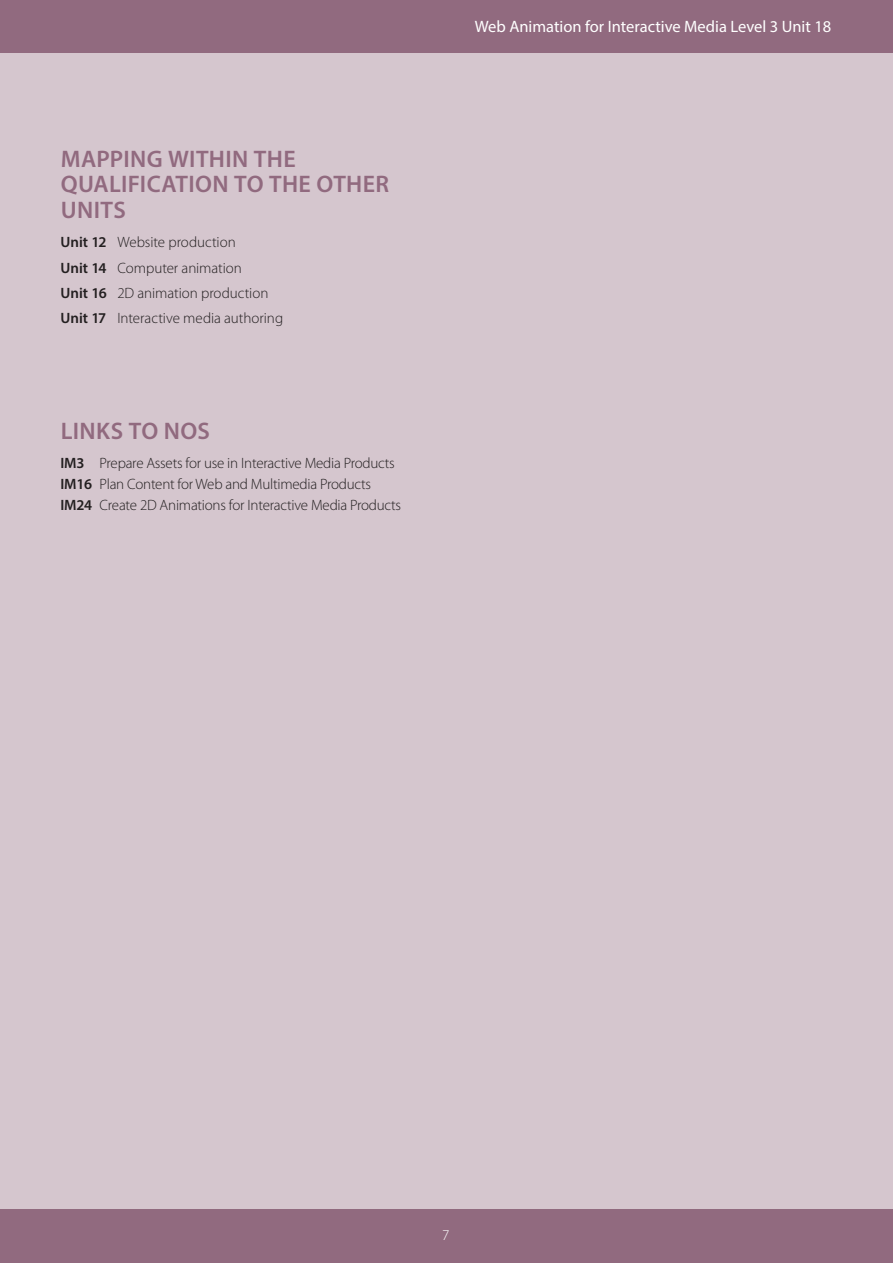
<style>
.page{position:relative;width:893px;height:1263px;background:#fff}
.page>*{position:absolute;margin:0;border:0;box-sizing:border-box;transform-origin:0 0}
.subhead{font:600 24px/25.5px "Myriad Pro";letter-spacing:.015em;color:#916a7f}
.t1{font:16.5px "Myriad Pro";color:#fff}
.body{font:300 15px "Myriad Pro";letter-spacing:-.015em;color:#231f20}
.t2{font:300 15px "Myriad Pro";color:#fff}
.s1{font-weight:600}
</style>
<div class="page">
<div style="left:0;top:1209px;width:893px;height:54px;background:#916a7f"></div>
<div style="left:0;top:0;width:893px;height:54px;background:#916a7f"></div>
<div style="left:0;top:53px;width:893px;height:1155px;background:#d5c6ce"></div>
<p class="subhead" style="left:61px;top:145px;width:330px">MAPPING WITHIN THE<br>QUALIFICATION TO THE OTHER<br>UNITS</p>
<p class="body" style="left:61px;top:234px;width:177px"><span class="s1">Unit 12</span> Website production</p>
<p class="body" style="left:61px;top:259px;width:183px"><span class="s1">Unit 14</span> Computer animation</p>
<p class="body" style="left:61px;top:285px;width:209px"><span class="s1">Unit 16</span> 2D animation production</p>
<p class="body" style="left:61px;top:310px;width:224px"><span class="s1">Unit 17</span> Interactive media authoring</p>
<p class="subhead" style="left:61px;top:417px;width:151px">LINKS TO NOS</p>
<p class="body" style="left:61px;top:455px;width:336px"><span class="s1">IM3</span> Prepare Assets for use in Interactive Media Products</p>
<p class="body" style="left:61px;top:476px;width:312px"><span class="s1">IM16</span> Plan Content for Web and Multimedia Products</p>
<p class="body" style="left:61px;top:497px;width:342px"><span class="s1">IM24</span> Create 2D Animations for Interactive Media Products</p>
<p class="t1" style="left:475px;top:17px;width:358px">Web Animation for Interactive Media Level 3 Unit 18</p>
<p class="t2" style="left:442px;top:1226px;width:9px">7</p>
</div>
